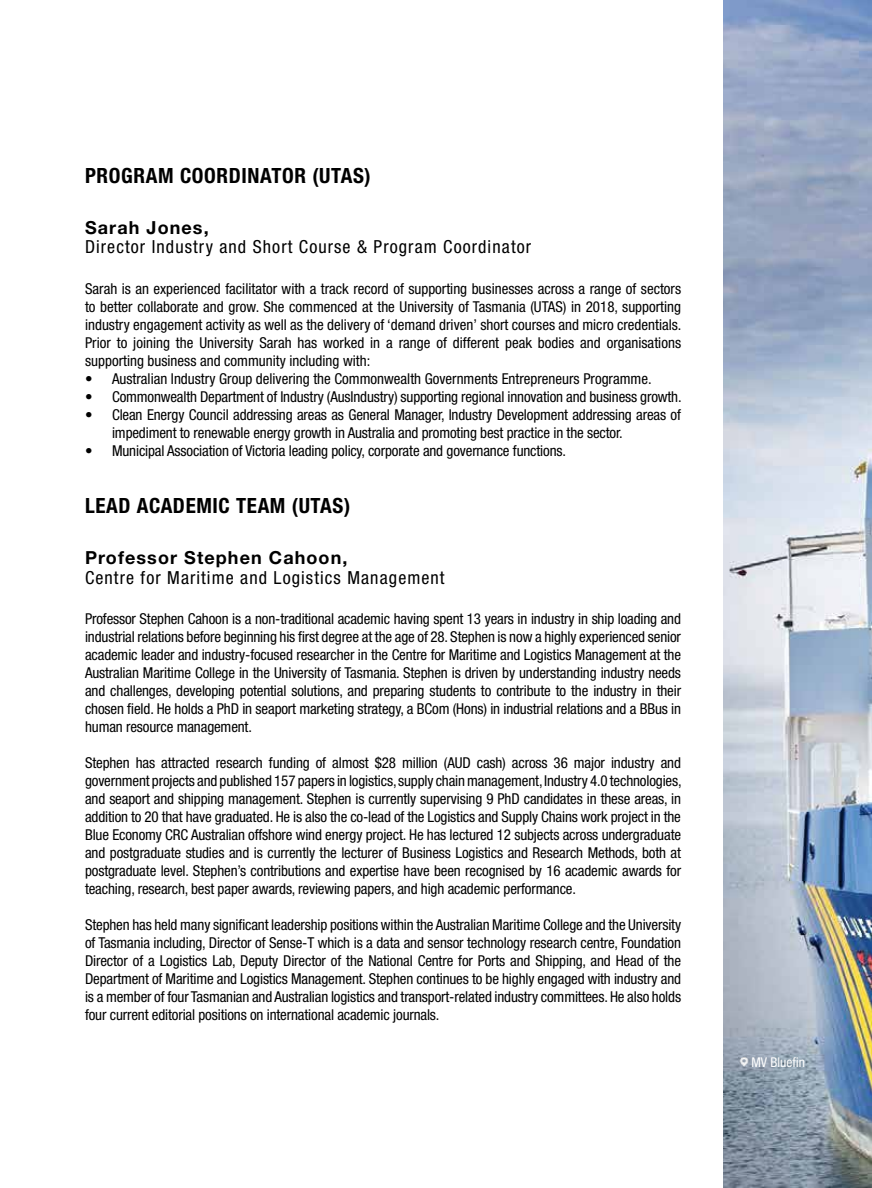
<style>
.page{position:relative;width:872px;height:1188px;background:#fff}
.page>*{position:absolute;margin:0;border:0;box-sizing:border-box;transform-origin:0 0}
.t1{font:700 condensed 21px "Helvetica Neue LT Std";letter-spacing:.03em;color:#000}
.t2{font:condensed 18px "Helvetica Neue LT Std";letter-spacing:.06em;color:#000}
.t3{font:700 18px "Helvetica Neue LT Std";letter-spacing:.06em;color:#000}
.t4{font:condensed 15px/18px "Helvetica Neue LT Std";letter-spacing:-.01em;color:#000;text-align:justify}
.t5{font:condensed 13.5px "Helvetica Neue LT Std";color:#fff}
</style>
<div class="page">
<img style="left:723px;top:0;width:149px;height:1188px">
<svg style="left:738px;top:1056px;width:11px;height:11px"></svg>
<h1 class="t1" style="left:85px;top:162px;width:287px">PROGRAM COORDINATOR (UTAS)</h1>
<p class="t3" style="left:85px;top:216px;width:125px">Sarah Jones,</p>
<p class="t2" style="left:85px;top:236px;width:447px">Director Industry and Short Course &amp; Program Coordinator</p>
<p class="t4" style="left:85px;top:279px;width:598px">Sarah is an experienced facilitator with a track record of supporting businesses across a range of sectors to better collaborate and grow. She commenced at the University of Tasmania (UTAS) in 2018, supporting industry engagement activity as well as the delivery of ‘demand driven’ short courses and micro credentials.<br>Prior to joining the University Sarah has worked in a range of different peak bodies and organisations supporting business and community including with:</p>
<p class="t4" style="left:85px;top:369px;width:568px">• Australian Industry Group delivering the Commonwealth Governments Entrepreneurs Programme.</p>
<p class="t4" style="left:85px;top:387px;width:598px">• Commonwealth Department of Industry (AusIndustry) supporting regional innovation and business growth.</p>
<p class="t4" style="left:112px;top:405px;width:570px;text-indent:-27px">• Clean Energy Council addressing areas as General Manager, Industry Development addressing areas of impediment to renewable energy growth in Australia and promoting best practice in the sector.</p>
<p class="t4" style="left:85px;top:441px;width:482px">• Municipal Association of Victoria leading policy, corporate and governance functions.</p>
<h1 class="t1" style="left:85px;top:493px;width:267px">LEAD ACADEMIC TEAM (UTAS)</h1>
<p class="t3" style="left:85px;top:547px;width:264px">Professor Stephen Cahoon,</p>
<p class="t2" style="left:85px;top:567px;width:361px">Centre for Maritime and Logistics Management</p>
<p class="t4" style="left:85px;top:610px;width:597px">Professor Stephen Cahoon is a non-traditional academic having spent 13 years in industry in ship loading and industrial relations before beginning his first degree at the age of 28. Stephen is now a highly experienced senior academic leader and industry-focused researcher in the Centre for Maritime and Logistics Management at the Australian Maritime College in the University of Tasmania. Stephen is driven by understanding industry needs and challenges, developing potential solutions, and preparing students to contribute to the industry in their chosen field. He holds a PhD in seaport marketing strategy, a BCom (Hons) in industrial relations and a BBus in human resource management.</p>
<p class="t4" style="left:85px;top:754px;width:598px">Stephen has attracted research funding of almost $28 million (AUD cash) across 36 major industry and government projects and published 157 papers in logistics, supply chain management, Industry 4.0 technologies, and seaport and shipping management. Stephen is currently supervising 9 PhD candidates in these areas, in addition to 20 that have graduated. He is also the co-lead of the Logistics and Supply Chains work project in the Blue Economy CRC Australian offshore wind energy project. He has lectured 12 subjects across undergraduate and postgraduate studies and is currently the lecturer of Business Logistics and Research Methods, both at postgraduate level. Stephen’s contributions and expertise have been recognised by 16 academic awards for teaching, research, best paper awards, reviewing papers, and high academic performance.</p>
<p class="t4" style="left:85px;top:916px;width:597px">Stephen has held many significant leadership positions within the Australian Maritime College and the University of Tasmania including, Director of Sense-T which is a data and sensor technology research centre, Foundation Director of a Logistics Lab, Deputy Director of the National Centre for Ports and Shipping, and Head of the Department of Maritime and Logistics Management. Stephen continues to be highly engaged with industry and is a member of four Tasmanian and Australian logistics and transport-related industry committees. He also holds four current editorial positions on international academic journals.</p>
<p class="t5" style="left:751px;top:1055px;width:55px">MV Bluefin</p>
</div>
